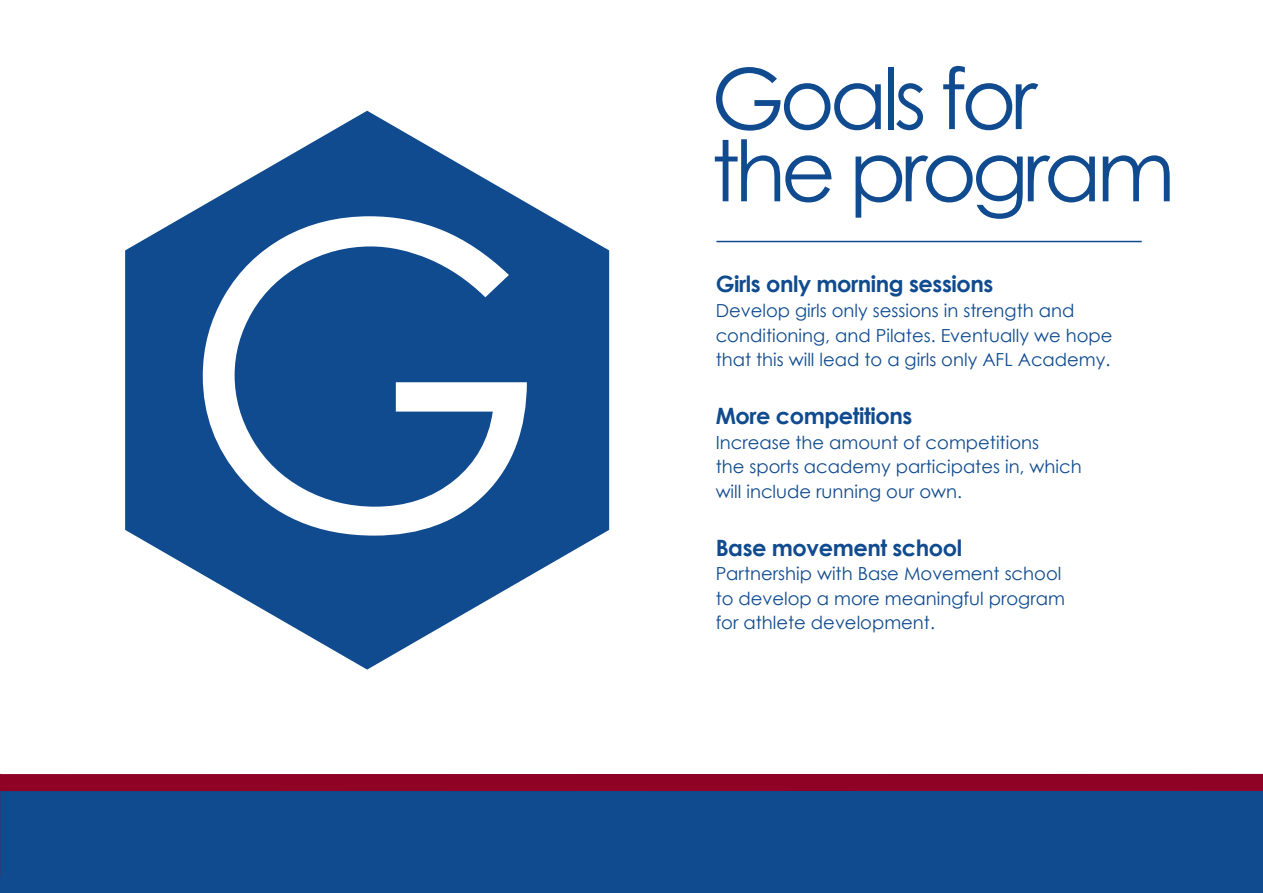
<style>
.page{position:relative;width:1263px;height:893px;background:#fff}
.page>*{position:absolute;margin:0;border:0;box-sizing:border-box;transform-origin:0 0}
.t1{font:423.3px "Century Gothic";color:#fff}
.t2{font:84.3px/72.2px "Century Gothic";letter-spacing:-.06em;color:#104b8f}
.t3{font:700 22.5px "Century Gothic";letter-spacing:-.02em;color:#104b8f}
.t4{font:18px/24.6px "Century Gothic";color:#104b8f}
</style>
<div class="page">
<div style="left:0;top:774px;width:1263px;height:102px;background:#900126"></div>
<div style="left:0;top:791px;width:1263px;height:102px;background:#104b8f"></div>
<hr style="left:716px;top:241px;width:426px;height:1px;background:#104b8f">
<svg style="left:125px;top:111px;width:484px;height:559px;fill:#104b8f"></svg>
<h1 class="t1" style="left:179px;top:79px;width:371px">G</h1>
<h2 class="t2" style="left:711px;top:61px;width:466px">Goals for the program</h2>
<p class="t3" style="left:716px;top:267px;width:279px">Girls only morning sessions</p>
<p class="t4" style="left:716px;top:298px;width:398px">Develop girls only sessions in strength and conditioning, and Pilates. Eventually we hope that this will lead to a girls only AFL Academy.</p>
<p class="t3" style="left:716px;top:399px;width:198px">More competitions</p>
<p class="t4" style="left:716px;top:429px;width:368px">Increase the amount of competitions<br>the sports academy participates in, which will include running our own.</p>
<p class="t3" style="left:716px;top:530px;width:248px">Base movement school</p>
<p class="t4" style="left:716px;top:561px;width:351px">Partnership with Base Movement school to develop a more meaningful program</p>
<p class="t4" style="left:716px;top:610px;width:221px">for athlete development.</p>
</div>
